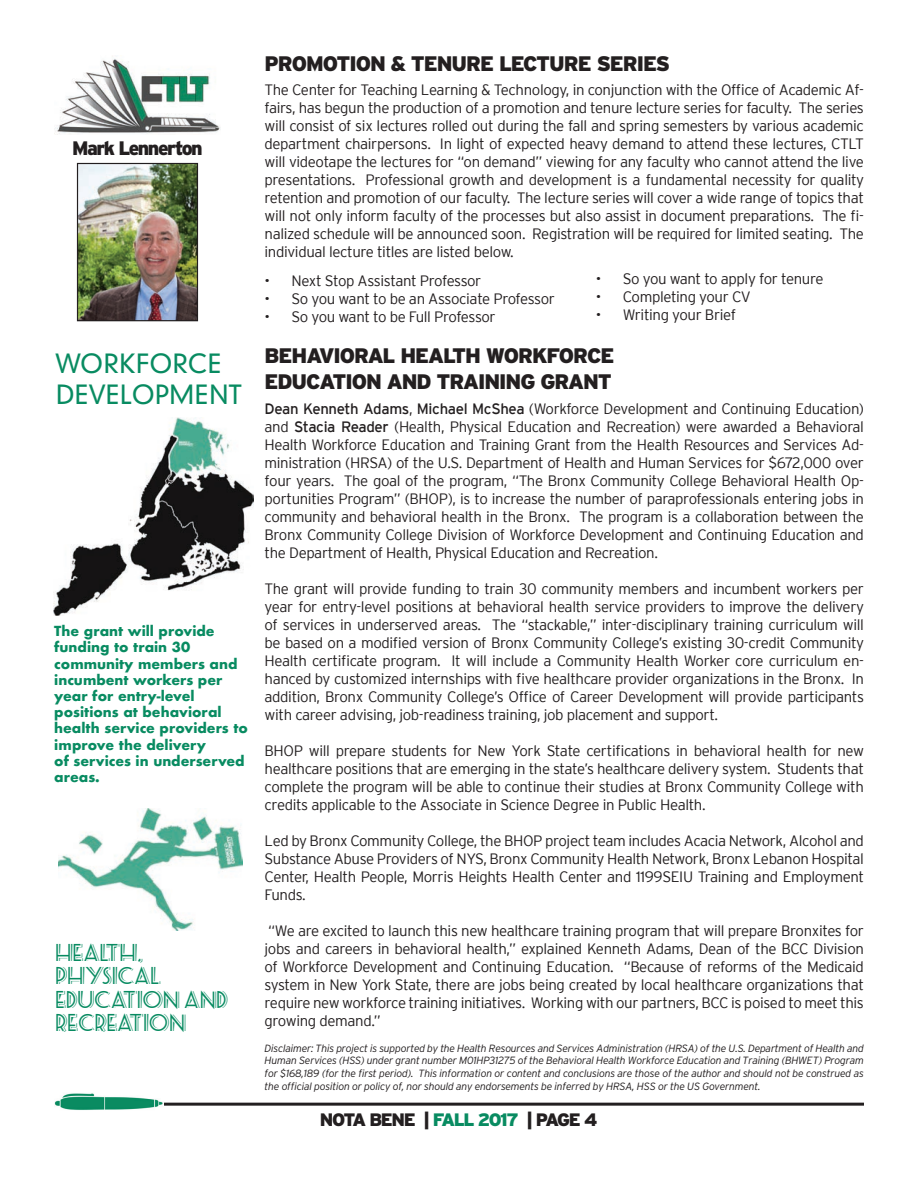
<style>
.page{position:relative;width:918px;height:1188px;background:#fff}
.page>*{position:absolute;margin:0;border:0;box-sizing:border-box;transform-origin:0 0}
.t1{font:25.5px "Suburga 2";color:#088b61}
.t2{font:900 21px/25.2px "Interstate";letter-spacing:-.05em;color:#231f20}
.t3{font:19.5px/23.4px "Seaside Resort NF";color:#088b61}
.t4{font:900 19.5px "Interstate";letter-spacing:-.075em;color:#231f20}
.t5{font:900 18px "Interstate";letter-spacing:-.075em;color:#231f20}
.t6{font:300 15px/18px "Interstate";letter-spacing:-.025em;color:#231f20;text-align:justify}
.t7{font:700 13.5px/16.2px "Futura";color:#088b61}
.t8{font:italic 300 10.5px/12.6px "Interstate";letter-spacing:-.025em;color:#231f20;text-align:justify}
.s1{font-weight:400}
.s2{color:#088b61}
</style>
<div class="page">
<hr style="left:54px;top:1103px;width:810px;height:3px;background:#231f20">
<img style="left:54px;top:1093px;width:110px;height:17px">
<img style="left:55px;top:56px;width:165px;height:79px">
<img style="left:58px;top:809px;width:184px;height:121px">
<img style="left:54px;top:418px;width:200px;height:198px">
<img style="left:79px;top:165px;width:117px;height:154px">
<div style="left:77px;top:163px;width:121px;height:158px;border:1px solid #231f20"></div>
<h2 class="t2" style="left:265px;top:51px;width:407px">PROMOTION &amp; TENURE LECTURE SERIES</h2>
<p class="t6" style="left:265px;top:80px;width:601px">The Center for Teaching Learning &amp; Technology, in conjunction with the Office of Academic Af&shy;fairs, has begun the production of a promotion and tenure lecture series for faculty. The series will consist of six lectures rolled out during the fall and spring semesters by various academic department chairpersons. In light of expected heavy demand to attend these lectures, CTLT will videotape the lectures for “on demand” viewing for any faculty who cannot attend the live presentations. Professional growth and development is a fundamental necessity for quality retention and promotion of our faculty. The lecture series will cover a wide range of topics that will not only inform faculty of the processes but also assist in document preparations. The fi&shy;nalized schedule will be announced soon. Registration will be required for limited seating. The individual lecture titles are listed below.</p>
<p class="t6" style="left:265px;top:271px;width:218px">• Next Stop Assistant Professor</p>
<p class="t6" style="left:265px;top:289px;width:292px">• So you want to be an Associate Professor</p>
<p class="t6" style="left:265px;top:307px;width:233px">• So you want to be Full Professor</p>
<h2 class="t2" style="left:265px;top:343px;width:351px">BEHAVIORAL HEALTH WORKFORCE<br>EDUCATION AND TRAIN ING GRANT</h2>
<h3 class="t4" style="left:72px;top:137px;width:132px">MARK LENNERTON</h3>
<p class="t6" style="left:596px;top:269px;width:229px">• So you want to apply for tenure</p>
<p class="t6" style="left:596px;top:287px;width:157px">• Completing your CV</p>
<p class="t6" style="left:596px;top:305px;width:142px">• Writing your Brief</p>
<h1 class="t1" style="left:56px;top:347px;width:168px">WORKFORCE</h1>
<p class="t6" style="left:265px;top:400px;width:601px;text-indent:-209px"><sup>DEVELOPMENT</sup> <span class="s1">Dean Kenneth Adams</span>, <span class="s1">Michael McShea</span> (Workforce Development and Continuing Education) and <span class="s1">Stacia Reader</span> (Health, Physical Education and Recreation) were awarded a Behavioral Health Workforce Education and Training Grant from the Health Resources and Services Ad&shy;ministration (HRSA) of the U.S. Department of Health and Human Services for $672,000 over four years. The goal of the program, “The Bronx Community College Behavioral Health Op&shy;portunities Program” (BHOP), is to increase the number of paraprofessionals entering jobs in community and behavioral health in the Bronx. The program is a collaboration between the Bronx Community College Division of Workforce Development and Continuing Education and the Department of Health, Physical Education and Recreation.</p>
<p class="t6" style="left:265px;top:580px;width:601px">The grant will provide funding to train 30 community members and incumbent workers per year for entry-level positions at behavioral health service providers to improve the delivery of services in underserved areas. The “stackable,” inter-disciplinary training curriculum will be based on a modified version of Bronx Community College’s existing 30-credit Community Health certificate program. It will include a Community Health Worker core curriculum en&shy;hanced by customized internships with five healthcare provider organizations in the Bronx. In addition, Bronx Community College’s Office of Career Development will provide participants with career advising, job-readiness training, job placement and support.</p>
<p class="t6" style="left:265px;top:742px;width:601px">BHOP will prepare students for New York State certifications in behavioral health for new healthcare positions that are emerging in the state’s healthcare delivery system. Students that complete the program will be able to continue their studies at Bronx Community College with credits applicable to the Associate in Science Degree in Public Health.</p>
<p class="t6" style="left:265px;top:832px;width:601px">Led by Bronx Community College, the BHOP project team includes Acacia Network, Alcohol and Substance Abuse Providers of NYS, Bronx Community Health Network, Bronx Lebanon Hospital Center, Health People, Morris Heights Health Center and 1199SEIU Training and Employment Funds.</p>
<p class="t6" style="left:265px;top:922px;width:601px">“We are excited to launch this new healthcare training program that will prepare Bronxites for jobs and careers in behavioral health,” explained Kenneth Adams, Dean of the BCC Division of Workforce Development and Continuing Education. “Because of reforms of the Medicaid system in New York State, there are jobs being created by local healthcare organizations that require new workforce training initiatives. Working with our partners, BCC is poised to meet this growing demand.”</p>
<p class="t7" style="left:54px;top:623px;width:195px">The grant will provide funding to train 30 community members and incumbent workers per year for entry-level positions at behavioral health service providers to improve the delivery<br>of services in underserved areas.</p>
<h3 class="t3" style="left:56px;top:941px;width:174px">HEALTH,<br>PHYSICAL<br>EDUCATION AND<br>RECREATION</h3>
<p class="t8" style="left:265px;top:1042px;width:601px">Disclaimer: This project is supported by the Health Resources and Services Administration (HRSA) of the U.S. Department of Health and Human Services (HSS) under grant number M01HP31275 of the Behavioral Health Workforce Education and Training (BHWET) Program for $168,189 (for the first period). This information or content and conclusions are those of the author and should not be construed as the official position or policy of, nor should any endorsements be inferred by HRSA, HSS or the US Government.</p>
<p class="t5" style="left:320px;top:1109px;width:279px">NOTA BEN E | <span class="s2">FALL 2017</span> | PAGE 4</p>
</div>
